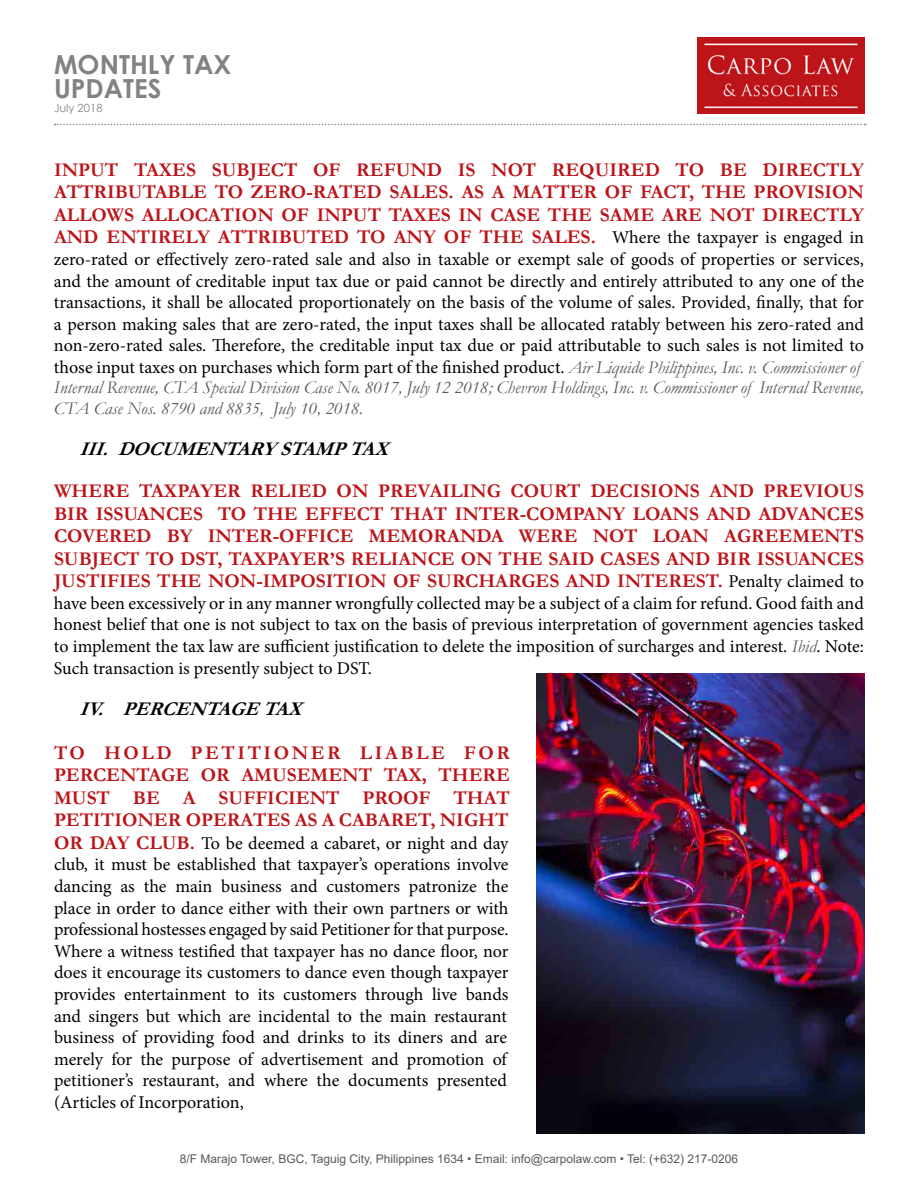
<style>
.page{position:relative;width:918px;height:1188px;background:#fff}
.page>*{position:absolute;margin:0;border:0;box-sizing:border-box;transform-origin:0 0}
.t1{font:700 26.25px/23.2px "Century Gothic";color:#808285}
.t2{font:700 19.5px/22.5px "Garamond";color:#bc1419;text-align:justify}
.t3{font:italic 700 19.5px "Garamond";color:#000}
.t4{font:18px/21.6px "Minion Pro";letter-spacing:-.005em;color:#000;text-align:justify}
.t5{font:italic 18px/21.6px "Garamond";color:#58595b}
.t6{font:12px "Arial";color:#58595b}
.t7{font:11.25px "Century Gothic";color:#808285}
.s1{font-family:"Minion Pro";font-weight:400;font-size:18px;color:#000}
.s2{font-family:"Garamond";font-style:italic;color:#58595b}
.s3{font-family:"Garamond";font-weight:700;font-size:19.5px;color:#bc1419}
</style>
<div class="page">
<img style="left:536px;top:673px;width:329px;height:460px">
<svg style="left:55px;top:124px;width:811px;height:1px"></svg>
<img style="left:697px;top:38px;width:168px;height:75px">
<h1 class="t1" style="left:54px;top:52px;width:179px">MONTHLY TAX<br>UPDATES</h1>
<p class="t7" style="left:54px;top:100px;width:50px">July 2018</p>
<p class="t2" style="left:54px;top:159px;width:812px">INPUT TAXES SUBJECT OF REFUND IS NOT REQUIRED TO BE DIRECTLY ATTRIBUTABLE TO ZERO-RATED SALES. AS A MATTER OF FACT, THE PROVISION ALLOWS ALLOCATION OF INPUT TAXES IN CASE THE SAME ARE NOT DIRECTLY AND ENTIRELY ATTRIBUTED TO ANY OF THE SALES. <span class="s1">Where the taxpayer is engaged in</span></p>
<p class="t4" style="left:54px;top:249px;width:812px">zero-rated or effectively zero-rated sale and also in taxable or exempt sale of goods of properties or services, and the amount of creditable input tax due or paid cannot be directly and entirely attributed to any one of the transactions, it shall be allocated proportionately on the basis of the volume of sales. Provided, finally, that for a person making sales that are zero-rated, the input taxes shall be allocated ratably between his zero-rated and non-zero-rated sales. Therefore, the creditable input tax due or paid attributable to such sales is not limited to those input taxes on purchases which form part of the finished product. <span class="s2">Air Liquide Philippines, Inc. v. Commissioner of</span></p>
<p class="t5" style="left:54px;top:376px;width:812px">Internal Revenue, CTA Special Division Case No. 8017, July 12 2018; Chevron Holdings, Inc. v. Commissioner of Internal Revenue,<br>CTA Case Nos. 8790 and 8835, July 10, 2018.</p>
<p class="t3" style="left:80px;top:436px;width:319px">III.DOCUMENTARYSTAMPTAX</p>
<p class="t2" style="left:54px;top:480px;width:811px">WHERE TAXPAYER RELIED ON PREVAILING COURT DECISIONS AND PREVIOUS BIR ISSUANCES TO THE EFFECT THAT INTER-COMPANY LOANS AND ADVANCES COVERED BY INTER-OFFICE MEMORANDA WERE NOT LOAN AGREEMENTS SUBJECT TO DST, TAXPAYER’S RELIANCE ON THE SAID CASES AND BIR ISSUANCES JUSTIFIES THE NON-IMPOSITION OF SURCHARGES AND INTEREST. <span class="s1">Penalty claimed to</span></p>
<p class="t4" style="left:54px;top:592px;width:812px">have been excessively or in any manner wrongfully collected may be a subject of a claim for refund. Good faith and honest belief that one is not subject to tax on the basis of previous interpretation of government agencies tasked to implement the tax law are sufficient justification to delete the imposition of surcharges and interest. <span class="s2">Ibid</span>. Note:<br>Such transaction is presently subject to DST.</p>
<p class="t3" style="left:80px;top:695px;width:233px">IV. PERCENTAGETAX</p>
<p class="t2" style="left:54px;top:742px;width:458px">TO HOLD PETITIONER LIABLE FOR PERCENTAGE OR AMUSEMENT TAX, THERE MUST BE A SUFFICIENT PROOF THAT PETITIONER OPERATES AS A CABARET, NIGHT</p>
<p class="t4" style="left:54px;top:832px;width:456px"><span class="s3">OR DAY CLUB.</span> To be deemed a cabaret, or night and day club, it must be established that taxpayer’s operations involve dancing as the main business and customers patronize the place in order to dance either with their own partners or with professional hostesses engaged by said Petitioner for that purpose.<br>Where a witness testified that taxpayer has no dance floor, nor does it encourage its customers to dance even though taxpayer provides entertainment to its customers through live bands and singers but which are incidental to the main restaurant business of providing food and drinks to its diners and are merely for the purpose of advertisement and promotion of petitioner’s restaurant, and where the documents presented (Articles of Incorporation,</p>
<p class="t6" style="left:180px;top:1151px;width:560px">8/F Marajo Tower, BGC, Taguig City, Philippines 1634 • Email: info@carpolaw.com • Tel: (+632) 217-0206</p>
</div>
